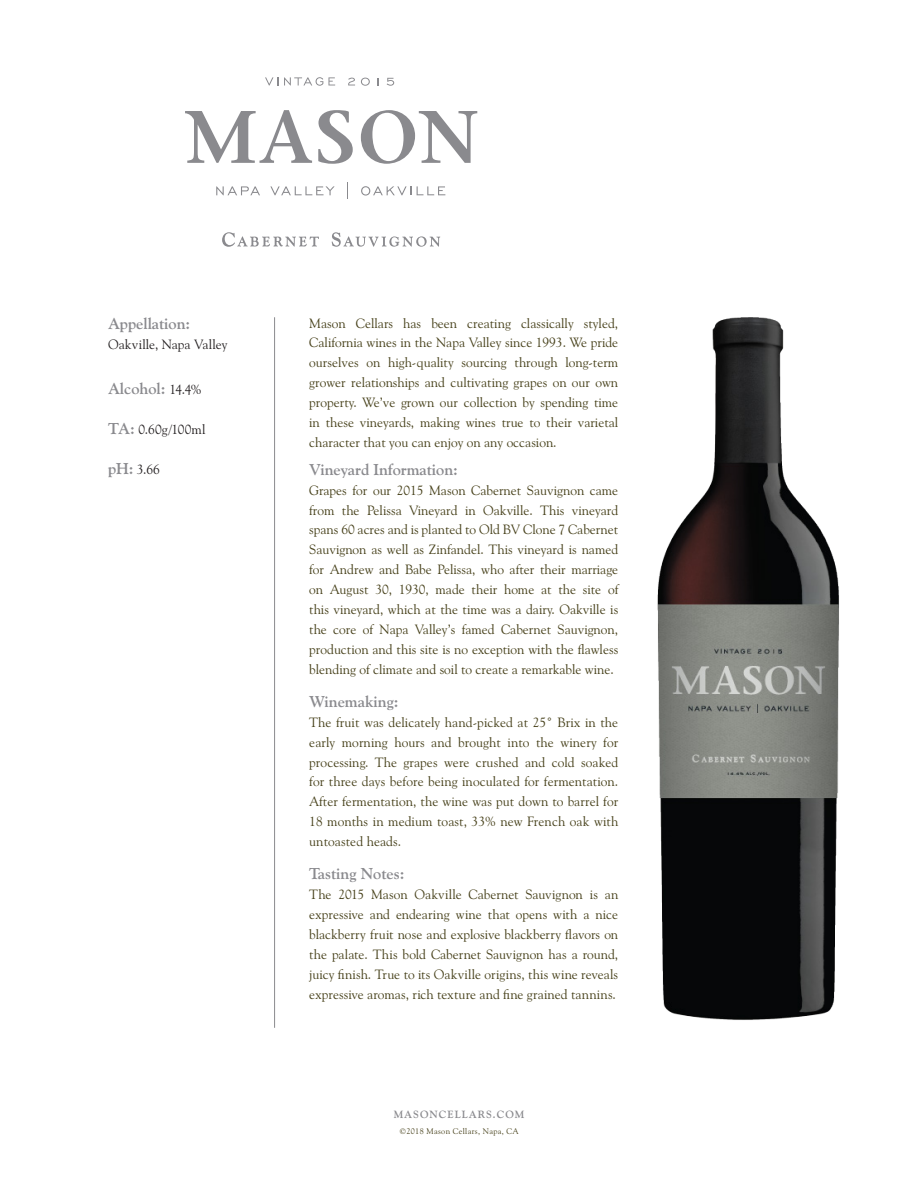
<style>
.page{position:relative;width:918px;height:1188px;background:#fff}
.page>*{position:absolute;margin:0;border:0;box-sizing:border-box;transform-origin:0 0}
.Paragraph_Style_1{font:700 15.75px "Goudy Old Style BT";color:#8a8a8e}
.TEXT{font:13.5px/19.8px "Goudy Old Style BT";color:#453f18;text-align:justify}
.Paragraph_Style_1-2{font:13.5px "Goudy Old Style BT";letter-spacing:.01em;color:#231f20}
.t1{font:700 10.5px "Goudy Old Style BT";letter-spacing:.1em;color:#8a8a8e}
.t2{font:8.25px "Goudy Old Style BT";letter-spacing:.04em;color:#453f18}
.s1{font-weight:400;font-size:13.5px;color:#231f20}
.s2{font-weight:700;font-size:15.75px;color:#8a8a8e}
</style>
<div class="page">
<hr style="left:274px;top:317px;width:1px;height:711px;background:#8a8a8e">
<img style="left:657px;top:317px;width:182px;height:703px">
<svg style="left:222px;top:232px;width:97px;height:15px"></svg>
<svg style="left:332px;top:232px;width:108px;height:15px"></svg>
<svg style="left:216px;top:186px;width:44px;height:9px"></svg>
<svg style="left:270px;top:186px;width:65px;height:9px"></svg>
<svg style="left:347px;top:183px;width:1px;height:16px"></svg>
<svg style="left:361px;top:186px;width:50px;height:10px"></svg>
<svg style="left:417px;top:186px;width:28px;height:9px"></svg>
<svg style="left:265px;top:77px;width:70px;height:9px"></svg>
<svg style="left:348px;top:78px;width:7px;height:7px"></svg>
<svg style="left:361px;top:78px;width:9px;height:8px"></svg>
<svg style="left:387px;top:78px;width:7px;height:8px"></svg>
<svg style="left:185px;top:110px;width:127px;height:53px"></svg>
<svg style="left:318px;top:110px;width:35px;height:54px"></svg>
<svg style="left:361px;top:110px;width:116px;height:54px"></svg>
<p class="Paragraph_Style_1" style="left:108px;top:314px;width:84px">Appellation:</p>
<p class="Paragraph_Style_1-2" style="left:108px;top:336px;width:121px">Oakville, Napa Valley</p>
<p class="Paragraph_Style_1" style="left:108px;top:379px;width:95px">Alcohol: <span class="s1">14.4%</span></p>
<p class="Paragraph_Style_1-2" style="left:108px;top:421px;width:99px"><span class="s2">TA:</span> 0.60g/100ml</p>
<p class="Paragraph_Style_1-2" style="left:108px;top:461px;width:53px"><span class="s2">pH:</span> 3.66</p>
<p class="TEXT" style="left:309px;top:313px;width:311px">Mason Cellars has been creating classically styled, California wines in the Napa Valley since 1993. We pride ourselves on high-quality sourcing through long-term grower relationships and cultivating grapes on our own property. We’ve grown our collection by spending time in these vineyards, making wines true to their varietal character that you can enjoy on any occasion.</p>
<p class="Paragraph_Style_1" style="left:309px;top:460px;width:150px">Vineyard Information:</p>
<p class="TEXT" style="left:309px;top:480px;width:311px">Grapes for our 2015 Mason Cabernet Sauvignon came from the Pelissa Vineyard in Oakville. This vineyard spans 60 acres and is planted to Old BV Clone 7 Cabernet Sauvignon as well as Zinfandel. This vineyard is named for Andrew and Babe Pelissa, who after their marriage on August 30, 1930, made their home at the site of this vineyard, which at the time was a dairy. Oakville is the core of Napa Valley’s famed Cabernet Sauvignon, production and this site is no exception with the flawless blending of climate and soil to create a remarkable wine.</p>
<p class="Paragraph_Style_1" style="left:309px;top:692px;width:91px">Winemaking:</p>
<p class="TEXT" style="left:309px;top:712px;width:311px">The fruit was delicately hand-picked at 25˚ Brix in the early morning hours and brought into the winery for processing. The grapes were crushed and cold soaked for three days before being inoculated for fermentation.<br>After fermentation, the wine was put down to barrel for 18 months in medium toast, 33% new French oak with untoasted heads.</p>
<p class="Paragraph_Style_1" style="left:309px;top:864px;width:97px">Tasting Notes:</p>
<p class="TEXT" style="left:309px;top:884px;width:311px">The 2015 Mason Oakville Cabernet Sauvignon is an expressive and endearing wine that opens with a nice blackberry fruit nose and explosive blackberry flavors on the palate. This bold Cabernet Sauvignon has a round, juicy finish. True to its Oakville origins, this wine reveals expressive aromas, rich texture and fine grained tannins.</p>
<p class="t1" style="left:394px;top:1108px;width:132px">MASONCELLARS.COM</p>
<p class="t2" style="left:399px;top:1126px;width:121px">©2018 Mason Cellars, Napa, CA</p>
</div>
